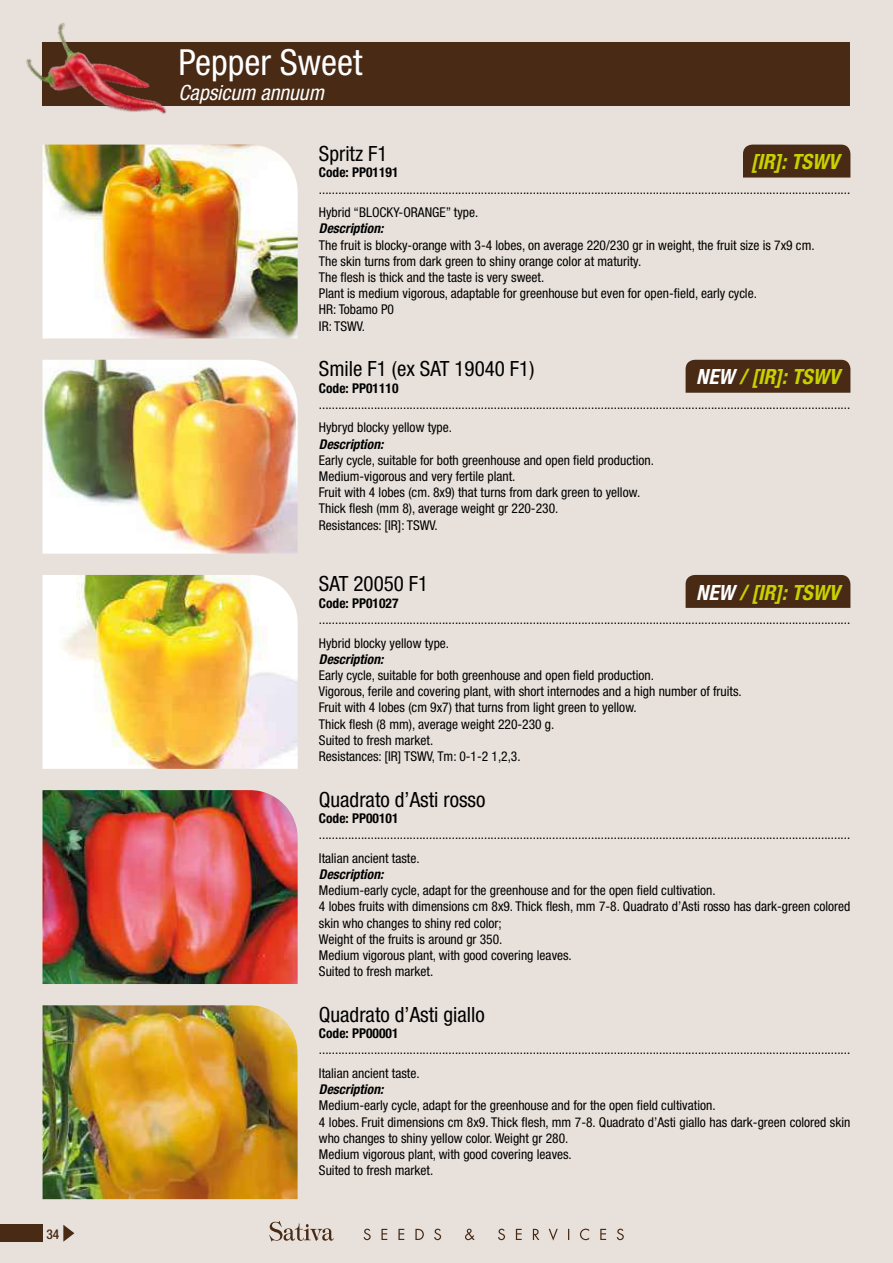
<style>
.page{position:relative;width:893px;height:1263px;background:#e8e1db}
.page>*{position:absolute;margin:0;border:0;box-sizing:border-box;transform-origin:0 0}
.t1{font:condensed 36px "Helvetica Neue";color:#fff}
.t2{font:condensed 21px "Helvetica Neue";color:#000}
.t3{font:italic 700 condensed 21px "Helvetica Neue";color:#c8d100}
.t4{font:italic condensed 21px "Helvetica Neue";color:#fff}
.t5{font:condensed 13.5px/16.2px "Helvetica Neue";color:#000}
.t6{font:700 condensed 13.5px "Helvetica Neue";color:#000}
.t7{font:italic 700 condensed 13.5px "Helvetica Neue";color:#000}
.t8{font:500 condensed 13.5px "Helvetica Neue";color:#482a15}
.s1{color:#fff}
</style>
<div class="page">
<div style="left:0;top:1225px;width:43px;height:17px;background:#482a15"></div>
<svg style="left:63px;top:1225px;width:11px;height:17px"></svg>
<svg style="left:364px;top:1228px;width:260px;height:13px"></svg>
<svg style="left:269px;top:1220px;width:65px;height:22px"></svg>
<div style="left:43px;top:43px;width:807px;height:63px;background:#482a15"></div>
<img style="left:26px;top:22px;width:168px;height:145px">
<div style="left:743px;top:145px;width:107px;height:33px;background:#482a15"></div>
<div style="left:686px;top:360px;width:164px;height:33px;background:#482a15"></div>
<img style="left:43px;top:360px;width:255px;height:194px">
<img style="left:43px;top:790px;width:255px;height:194px">
<img style="left:43px;top:145px;width:255px;height:193px">
<img style="left:43px;top:575px;width:255px;height:194px">
<img style="left:43px;top:1005px;width:255px;height:194px">
<div style="left:686px;top:575px;width:164px;height:33px;background:#482a15"></div>
<p class="t8" style="left:46px;top:1226px;width:14px">34</p>
<h1 class="t1" style="left:179px;top:42px;width:185px">Pepper Sweet</h1>
<h2 class="t4" style="left:179px;top:81px;width:147px">Capsicum annuum</h2>
<h2 class="t2" style="left:319px;top:142px;width:70px">Spritz F1</h2>
<p class="t6" style="left:319px;top:164px;width:81px">Code: PP01191</p>
<p class="t5" style="left:319px;top:177px;width:533px;line-height:23.7px">....................................................................................................................................................................<br>Hybrid “BLOCKY-ORANGE” type.</p>
<p class="t7" style="left:319px;top:220px;width:66px">Description:</p>
<p class="t5" style="left:319px;top:237px;width:497px">The fruit is blocky-orange with 3-4 lobes, on average 220/230 gr in weight, the fruit size is 7x9 cm.<br>The skin turns from dark green to shiny orange color at maturity.<br>The flesh is thick and the taste is very sweet.<br>Plant is medium vigorous, adaptable for greenhouse but even for open-field, early cycle.<br>HR: Tobamo P0<br>IR: TSWV.</p>
<h2 class="t3" style="left:751px;top:149px;width:90px">[IR]: TSWV</h2>
<h2 class="t2" style="left:319px;top:357px;width:217px">Smile F1 (ex SAT 19040 F1)</h2>
<p class="t6" style="left:319px;top:379px;width:81px">Code: PP01110</p>
<p class="t5" style="left:319px;top:392px;width:533px;line-height:23.7px">....................................................................................................................................................................<br>Hybryd blocky yellow type.</p>
<p class="t7" style="left:319px;top:436px;width:66px">Description:</p>
<p class="t5" style="left:319px;top:452px;width:336px">Early cycle, suitable for both greenhouse and open field production.<br>Medium-vigorous and very fertile plant.<br>Fruit with 4 lobes (cm. 8x9) that turns from dark green to yellow.<br>Thick flesh (mm 8), average weight gr 220-230.<br>Resistances: [IR]: TSWV.</p>
<h2 class="t3" style="left:696px;top:364px;width:145px"><span class="s1">NEW</span> / [IR]: TSWV</h2>
<h2 class="t2" style="left:319px;top:572px;width:111px">SAT 20050 F1</h2>
<p class="t6" style="left:319px;top:595px;width:81px">Code: PP01027</p>
<p class="t5" style="left:319px;top:607px;width:533px;line-height:23.7px">....................................................................................................................................................................<br>Hybrid blocky yellow type.</p>
<p class="t7" style="left:319px;top:651px;width:66px">Description:</p>
<p class="t5" style="left:319px;top:667px;width:424px">Early cycle, suitable for both greenhouse and open field production.<br>Vigorous, ferile and covering plant, with short internodes and a high number of fruits.<br>Fruit with 4 lobes (cm 9x7) that turns from light green to yellow.<br>Thick flesh (8 mm), average weight 220-230 g.<br>Suited to fresh market.<br>Resistances: [IR] TSWV, Tm: 0-1-2 1,2,3.</p>
<h2 class="t3" style="left:696px;top:579px;width:145px"><span class="s1">NEW</span> / [IR]: TSWV</h2>
<h2 class="t2" style="left:319px;top:787px;width:168px">Quadrato d’Asti rosso</h2>
<p class="t6" style="left:319px;top:810px;width:81px">Code: PP00101</p>
<p class="t5" style="left:319px;top:822px;width:533px;line-height:23.7px">....................................................................................................................................................................<br>Italian ancient taste.</p>
<p class="t7" style="left:319px;top:866px;width:66px">Description:</p>
<p class="t5" style="left:319px;top:882px;width:533px">Medium-early cycle, adapt for the greenhouse and for the open field cultivation.<br>4 lobes fruits with dimensions cm 8x9. Thick flesh, mm 7-8. Quadrato d’Asti rosso has dark-green colored skin who changes to shiny red color;<br>Weight of the fruits is around gr 350.<br>Medium vigorous plant, with good covering leaves.<br>Suited to fresh market.</p>
<h2 class="t2" style="left:319px;top:1002px;width:167px">Quadrato d’Asti giallo</h2>
<p class="t6" style="left:319px;top:1025px;width:81px">Code: PP00001</p>
<p class="t5" style="left:319px;top:1037px;width:533px;line-height:23.7px">....................................................................................................................................................................<br>Italian ancient taste.</p>
<p class="t7" style="left:319px;top:1081px;width:66px">Description:</p>
<p class="t5" style="left:319px;top:1097px;width:533px">Medium-early cycle, adapt for the greenhouse and for the open field cultivation.<br>4 lobes. Fruit dimensions cm 8x9. Thick flesh, mm 7-8. Quadrato d’Asti giallo has dark-green colored skin who changes to shiny yellow color. Weight gr 280.<br>Medium vigorous plant, with good covering leaves.<br>Suited to fresh market.</p>
</div>
